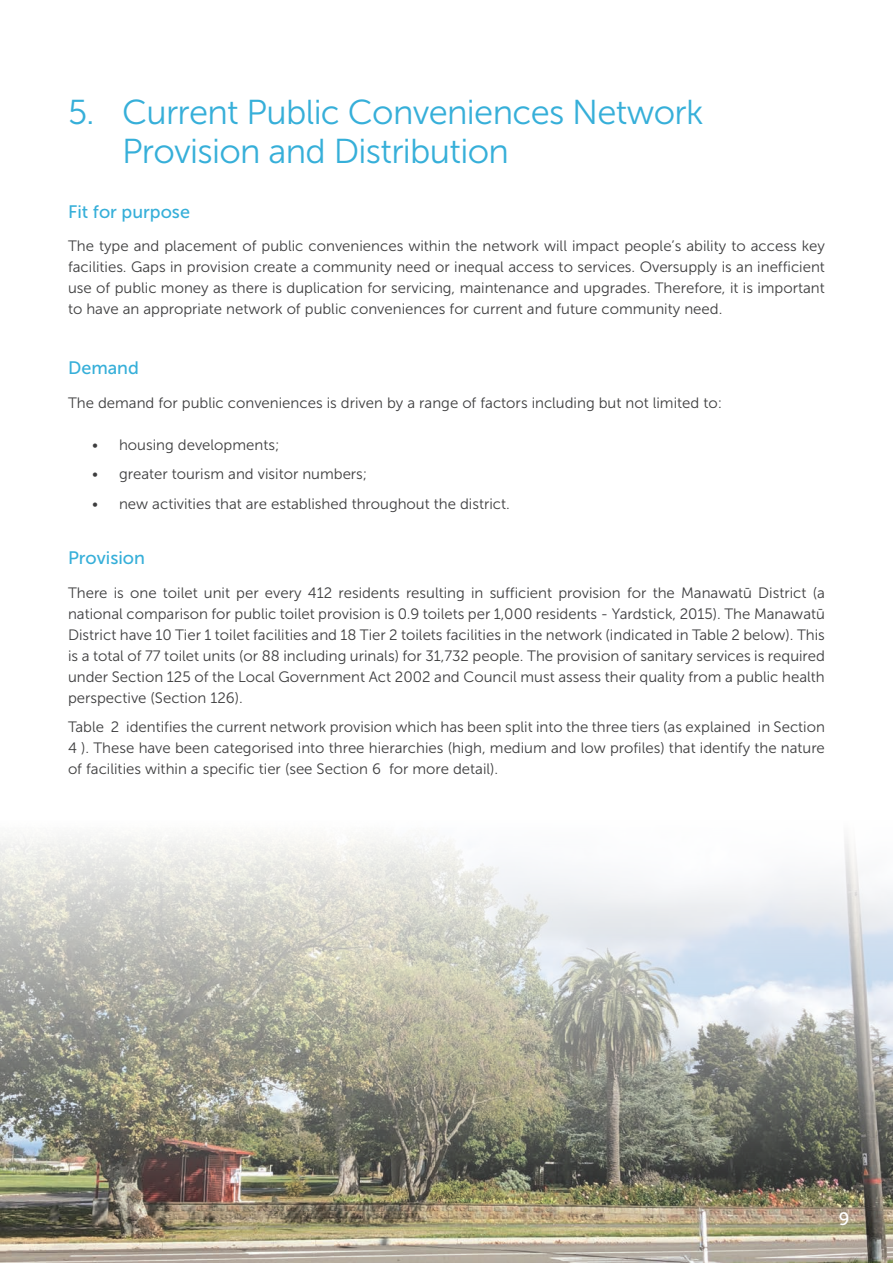
<style>
.page{position:relative;width:893px;height:1263px;background:#fff}
.page>*{position:absolute;margin:0;border:0;box-sizing:border-box;transform-origin:0 0}
.Subheading{font:34.5px/39px "Museo Sans 300";letter-spacing:-.02em;color:#36afd9}
.Sub_Sub_Heading{font:18px "Museo Sans 500";color:#36afd9}
.Page_Number{font:18px "Museo Sans 500";color:#fff}
.Body_Copy{font:15px/21px "Museo Sans 300";color:#3e3e3f;text-align:justify}
</style>
<div class="page">
<img style="left:0;top:836px;width:893px;height:427px">
<p class="Subheading" style="left:122px;top:93px;width:583px;text-indent:-54px">5. Current Public Conveniences Network<br>Provision and Distribution</p>
<p class="Sub_Sub_Heading" style="left:68px;top:202px;width:123px">Fit for purpose</p>
<p class="Body_Copy" style="left:68px;top:236px;width:758px">The type and placement of public conveniences within the network will impact people’s ability to access key facilities. Gaps in provision create a community need or inequal access to services. Oversupply is an inefficient use of public money as there is duplication for servicing, maintenance and upgrades. Therefore, it is important to have an appropriate network of public conveniences for current and future community need.</p>
<p class="Sub_Sub_Heading" style="left:68px;top:358px;width:72px">Demand</p>
<p class="Body_Copy" style="left:68px;top:392px;width:656px">The demand for public conveniences is driven by a range of factors including but not limited to:</p>
<p class="Body_Copy" style="left:92px;top:434px;width:189px">• housing developments;</p>
<p class="Body_Copy" style="left:92px;top:464px;width:277px">• greater tourism and visitor numbers;</p>
<p class="Body_Copy" style="left:92px;top:493px;width:419px">• new activities that are established throughout the district.</p>
<p class="Sub_Sub_Heading" style="left:68px;top:548px;width:79px">Provision</p>
<p class="Body_Copy" style="left:68px;top:582px;width:758px">There is one toilet unit per every 412 residents resulting in sufficient provision for the Manawatū District (a national comparison for public toilet provision is 0.9 toilets per 1,000 residents - Yardstick, 2015). The Manawatū District have 10 Tier 1 toilet facilities and 18 Tier 2 toilets facilities in the network (indicated in Table 2 below). This is a total of 77 toilet units (or 88 including urinals) for 31,732 people. The provision of sanitary services is required under Section 125 of the Local Government Act 2002 and Council must assess their quality from a public health perspective (Section 126).</p>
<p class="Body_Copy" style="left:68px;top:716px;width:758px">Table 2 identifies the current network provision which has been split into the three tiers (as explained in Section 4 ). These have been categorised into three hierarchies (high, medium and low profiles) that identify the nature of facilities within a specific tier (see Section 6 for more detail).</p>
<p class="Page_Number" style="left:839px;top:1209px;width:12px">9</p>
</div>
